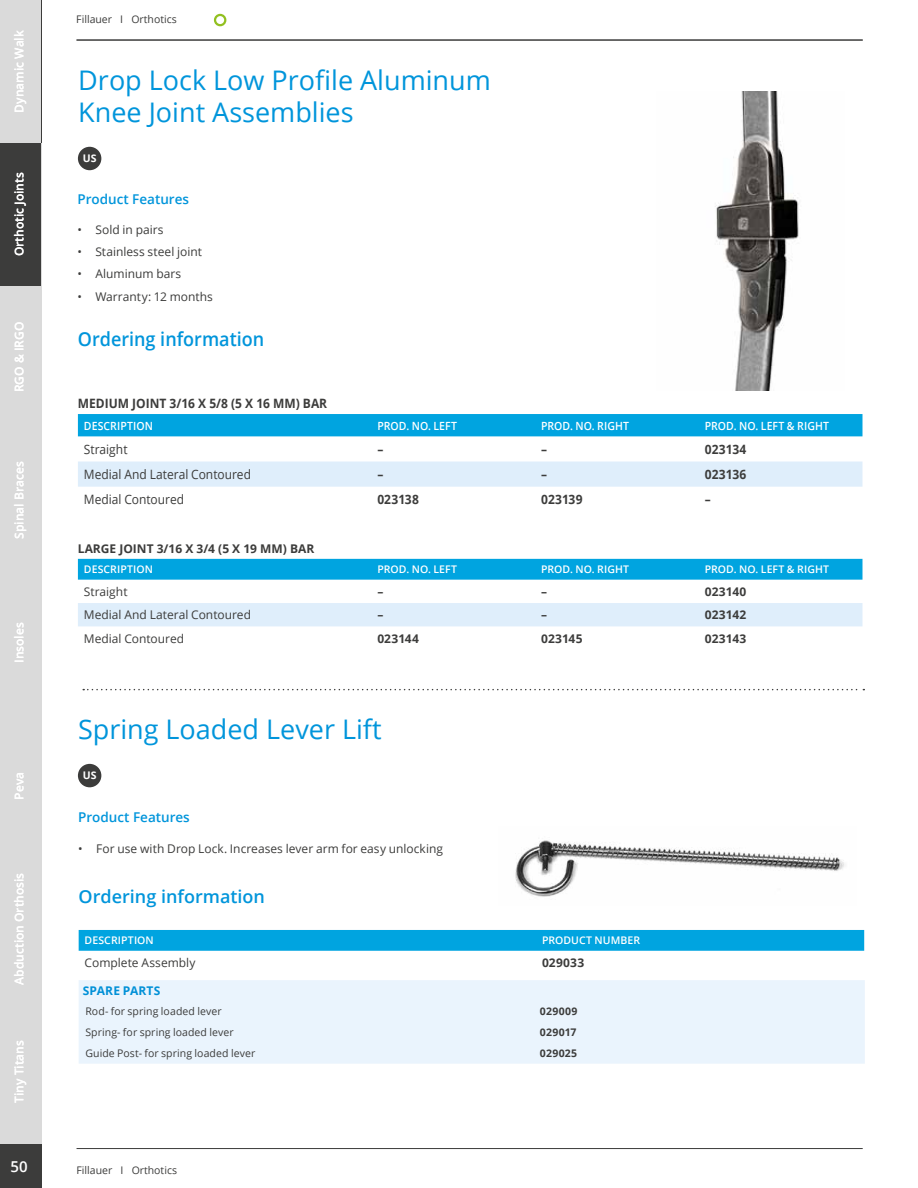
<style>
.page{position:relative;width:918px;height:1188px;background:#fff}
.page>*{position:absolute;margin:0;border:0;box-sizing:border-box;transform-origin:0 0}
.t1{font:27px/32.4px "Open Sans";color:#0095db}
.t2{font:600 19.35px "Open Sans";color:#0095db;scale:.93 1}
.t3{font:600 18px "Open Sans";color:#0095db}
.t4{font:600 15px "Open Sans";color:#fff}
.t5{font:600 13.5px "Open Sans";color:#0095db}
.t6{font:700 12.9px "Open Sans";color:#3c3c3b;scale:.93 1}
.t7{font:12.9px "Open Sans";color:#3c3c3b;scale:.93 1}
.t8{font:12px "Open Sans";color:#3c3c3b}
.t9{font:600 12px "Open Sans";color:#fff}
.t10{font:700 12px "Open Sans";letter-spacing:.005em;color:#3c3c3b}
.t11{font:700 12px "Open Sans";letter-spacing:.015em;color:#0090d7}
.t12{font:600 11.25px "Open Sans";letter-spacing:.01em;color:#fff;scale:.93 1}
.t13{font:10.5px "Open Sans";letter-spacing:.005em;color:#3c3c3b}
.t14{font:600 10.5px "Open Sans";letter-spacing:.01em;color:#fff}
.t15{font:700 10.5px "Open Sans";letter-spacing:.025em;color:#3c3c3b}
.t16{font:700 10.5px "Open Sans";color:#fff}
</style>
<div class="page">
<svg style="left:83px;top:689px;width:781px;height:1px"></svg>
<div style="left:78px;top:147px;width:23px;height:23px;background:#3c3c3b;border-radius:50%"></div>
<div style="left:78px;top:414px;width:784px;height:22px;background:#00a4e0"></div>
<div style="left:78px;top:462px;width:784px;height:25px;background:#dfeefb"></div>
<img style="left:715px;top:91px;width:84px;height:300px">
<div style="left:79px;top:930px;width:785px;height:21px;background:#00a4e0"></div>
<div style="left:79px;top:980px;width:786px;height:84px;background:#eaf4fd"></div>
<div style="left:78px;top:764px;width:23px;height:23px;background:#3c3c3b;border-radius:50%"></div>
<img style="left:515px;top:840px;width:329px;height:57px">
<div style="left:78px;top:559px;width:784px;height:21px;background:#00a4e0"></div>
<div style="left:78px;top:603px;width:784px;height:23px;background:#dfeefb"></div>
<hr style="left:77px;top:1148px;width:786px;height:1px;background:#3c3c3b">
<div style="left:214px;top:14px;width:12px;height:12px;border:2px solid #92c020;border-radius:50%"></div>
<div style="left:0;top:1143px;width:41px;height:45px;background:#3c3c3b"></div>
<hr style="left:77px;top:40px;width:786px;height:1px;background:#3c3c3b">
<div style="left:0;top:0;width:41px;height:143px;background:#dadada"></div>
<div style="left:0;top:143px;width:41px;height:143px;background:#3c3c3b"></div>
<div style="left:0;top:286px;width:41px;height:143px;background:#dadada"></div>
<div style="left:0;top:429px;width:41px;height:143px;background:#dadada"></div>
<div style="left:0;top:572px;width:41px;height:143px;background:#dadada"></div>
<div style="left:0;top:715px;width:41px;height:143px;background:#dadada"></div>
<div style="left:0;top:858px;width:41px;height:143px;background:#dadada"></div>
<div style="left:0;top:1001px;width:41px;height:143px;background:#dadada"></div>
<p class="t9" style="left:11px;top:113px;width:84px;rotate:-90deg">Dynamic Walk</p>
<p class="t9" style="left:11px;top:256px;width:85px;rotate:-90deg">Orthotic Joints</p>
<p class="t9" style="left:11px;top:392px;width:72px;rotate:-90deg">RGO &amp; IRGO</p>
<p class="t9" style="left:11px;top:539px;width:79px;rotate:-90deg">Spinal Braces</p>
<p class="t9" style="left:11px;top:663px;width:42px;rotate:-90deg">Insoles</p>
<p class="t9" style="left:11px;top:800px;width:29px;rotate:-90deg">Peva</p>
<p class="t9" style="left:11px;top:985px;width:113px;rotate:-90deg">Abduction Orthosis</p>
<p class="t9" style="left:11px;top:1103px;width:64px;rotate:-90deg">Tiny Titans</p>
<p class="t13" style="left:76px;top:12px;width:102px">Fillauer I Orthotics</p>
<h1 class="t1" style="left:78px;top:63px;width:414px">Drop Lock Low Profile Aluminum<br>Knee Joint Assemblies</h1>
<p class="t16" style="left:83px;top:151px;width:15px">US</p>
<p class="t5" style="left:77px;top:189px;width:113px">Product Features</p>
<p class="t8" style="left:77px;top:222px;width:88px">• Sold in pairs</p>
<p class="t8" style="left:77px;top:244px;width:126px">• Stainless steel joint</p>
<p class="t8" style="left:77px;top:266px;width:105px">• Aluminum bars</p>
<p class="t8" style="left:77px;top:288px;width:137px">• Warranty: 12 months</p>
<h2 class="t2" style="left:78px;top:326px;width:202px">Ordering information</h2>
<p class="t6" style="left:78px;top:394px;width:270px">MEDIUM JOINT 3/16 X 5/8 (5 X 16 MM) BAR</p>
<p class="t12" style="left:84px;top:418px;width:76px">DESCRIPTION</p>
<p class="t12" style="left:377px;top:418px;width:87px">PROD. NO. LEFT</p>
<p class="t12" style="left:541px;top:418px;width:96px">PROD. NO. RIGHT</p>
<p class="t12" style="left:705px;top:418px;width:135px">PROD. NO. LEFT &amp; RIGHT</p>
<p class="t7" style="left:84px;top:440px;width:48px">Straight</p>
<p class="t6" style="left:377px;top:440px;width:8px">–</p>
<p class="t6" style="left:541px;top:440px;width:8px">–</p>
<p class="t6" style="left:705px;top:440px;width:46px">023134</p>
<p class="t7" style="left:84px;top:466px;width:181px">Medial And Lateral Contoured</p>
<p class="t6" style="left:377px;top:465px;width:8px">–</p>
<p class="t6" style="left:541px;top:465px;width:8px">–</p>
<p class="t6" style="left:705px;top:465px;width:46px">023136</p>
<p class="t7" style="left:84px;top:491px;width:109px">Medial Contoured</p>
<p class="t6" style="left:377px;top:490px;width:46px">023138</p>
<p class="t6" style="left:541px;top:490px;width:46px">023139</p>
<p class="t6" style="left:705px;top:490px;width:8px">–</p>
<p class="t10" style="left:78px;top:540px;width:238px">LARGE JOINT 3/16 X 3/4 (5 X 19 MM) BAR</p>
<p class="t14" style="left:84px;top:562px;width:71px">DESCRIPTION</p>
<p class="t14" style="left:377px;top:562px;width:81px">PROD. NO. LEFT</p>
<p class="t14" style="left:541px;top:562px;width:89px">PROD. NO. RIGHT</p>
<p class="t14" style="left:705px;top:562px;width:126px">PROD. NO. LEFT &amp; RIGHT</p>
<p class="t8" style="left:84px;top:583px;width:45px">Straight</p>
<p class="t10" style="left:377px;top:583px;width:7px">–</p>
<p class="t10" style="left:541px;top:583px;width:7px">–</p>
<p class="t10" style="left:705px;top:583px;width:43px">023140</p>
<p class="t8" style="left:84px;top:607px;width:169px">Medial And Lateral Contoured</p>
<p class="t10" style="left:377px;top:606px;width:7px">–</p>
<p class="t10" style="left:541px;top:606px;width:7px">–</p>
<p class="t10" style="left:705px;top:606px;width:43px">023142</p>
<p class="t8" style="left:84px;top:630px;width:102px">Medial Contoured</p>
<p class="t10" style="left:377px;top:630px;width:43px">023144</p>
<p class="t10" style="left:541px;top:630px;width:43px">023145</p>
<p class="t10" style="left:705px;top:630px;width:43px">023143</p>
<h1 class="t1" style="left:78px;top:712px;width:305px">Spring Loaded Lever Lift</h1>
<p class="t16" style="left:83px;top:768px;width:15px">US</p>
<p class="t5" style="left:78px;top:808px;width:113px">Product Features</p>
<p class="t8" style="left:78px;top:840px;width:366px">• For use with Drop Lock. Increases lever arm for easy unlocking</p>
<h3 class="t3" style="left:79px;top:884px;width:188px">Ordering information</h3>
<p class="t14" style="left:85px;top:933px;width:71px">DESCRIPTION</p>
<p class="t14" style="left:542px;top:933px;width:100px">PRODUCT NUMBER</p>
<p class="t8" style="left:85px;top:954px;width:112px">Complete Assembly</p>
<p class="t10" style="left:542px;top:954px;width:44px">029033</p>
<p class="t11" style="left:83px;top:982px;width:79px">SPARE PARTS</p>
<p class="t13" style="left:85px;top:1004px;width:138px">Rod- for spring loaded lever</p>
<p class="t15" style="left:540px;top:1004px;width:39px">029009</p>
<p class="t13" style="left:85px;top:1025px;width:150px">Spring- for spring loaded lever</p>
<p class="t15" style="left:540px;top:1025px;width:38px">029017</p>
<p class="t13" style="left:85px;top:1046px;width:171px">Guide Post- for spring loaded lever</p>
<p class="t15" style="left:540px;top:1046px;width:39px">029025</p>
<p class="t4" style="left:11px;top:1156px;width:19px">50</p>
<p class="t13" style="left:77px;top:1163px;width:102px">Fillauer I Orthotics</p>
</div>
